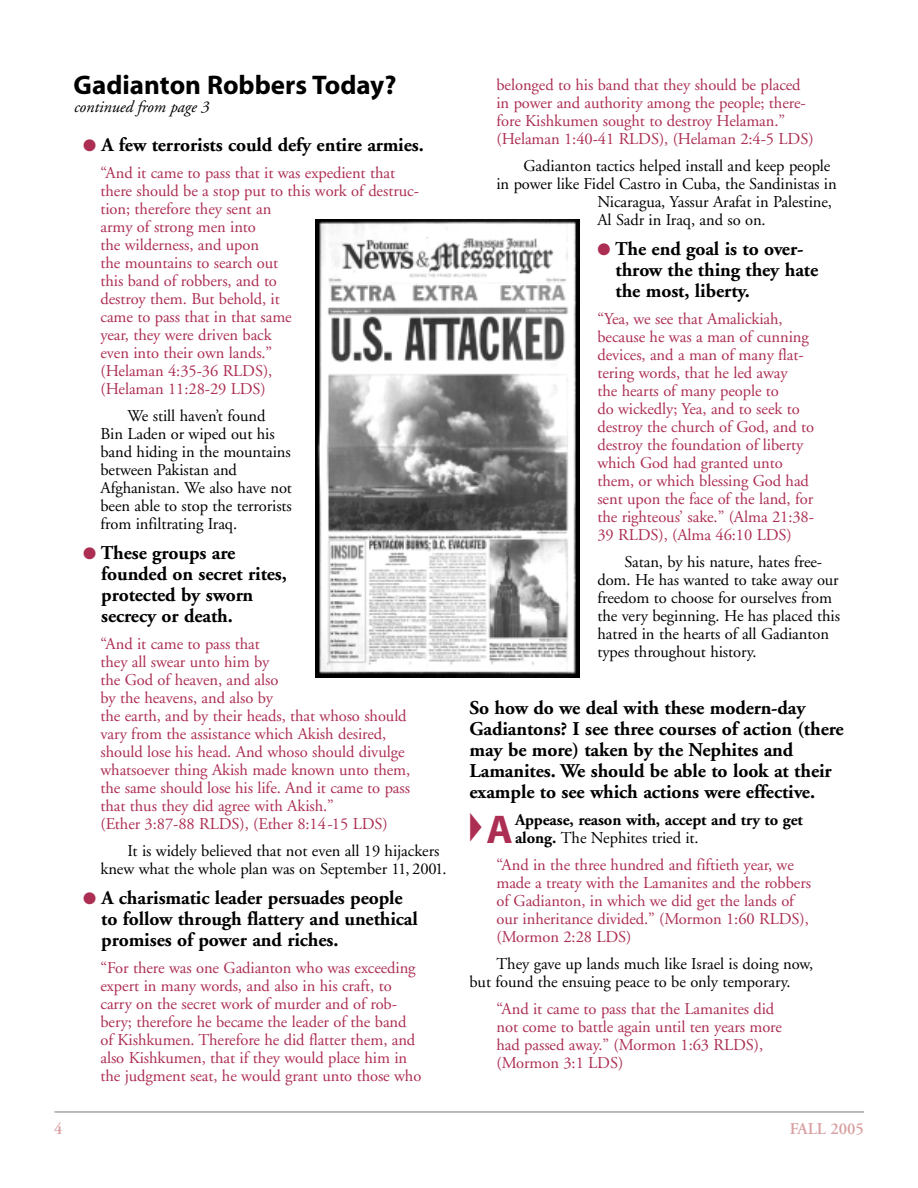
<style>
.page{position:relative;width:918px;height:1188px;background:#fff}
.page>*{position:absolute;margin:0;border:0;box-sizing:border-box;transform-origin:0 0}
.t1{font:29.25px "Universal Newswith Comm Pi";color:#ac2e52;scale:.4 1}
.t2{font:700 27px "Myriad";color:#000}
.t3{font:700 19.5px/21px "Adobe Garamond";letter-spacing:-.005em;color:#000}
.t4{font:16.5px/18px "Adobe Garamond";letter-spacing:-.005em;color:#ac2e52}
.t5{font:16.5px/18px "Adobe Garamond";letter-spacing:-.005em;color:#000}
.t6{font:700 16.5px/18px "Adobe Garamond";letter-spacing:-.005em;color:#000}
.t7{font:italic 16.5px "Adobe Garamond";letter-spacing:-.005em;color:#000}
.t8{font:600 16.5px "Adobe Garamond";letter-spacing:-.005em;color:#d9a0a2}
.s1{color:#ac2e52}
.s2{font-family:"Myriad";font-weight:700;font-size:40.35px}
.s3{font-weight:400}
</style>
<div class="page">
<hr style="left:54px;top:1112px;width:810px;height:1px;background:#a5a5a5">
<img style="left:315px;top:220px;width:265px;height:458px">
<h2 class="t2" style="left:74px;top:75px;width:324px">Gadianton Robbers Today?</h2>
<p class="t7" style="left:74px;top:100px;width:137px">continued from page 3</p>
<p class="t3" style="left:83px;top:136px;width:342px"><span class="s1">●</span> A few terrorists could defy entire armies.</p>
<p class="t4" style="left:100px;top:165px;width:320px">“And it came to pass that it was expedient that there should be a stop put to this work of destruc&shy;tion; therefore they sent an<br>army of strong men into<br>the wilderness, and upon<br>the mountains to search out<br>this band of robbers, and to<br>destroy them. But behold, it<br>came to pass that in that same<br>year, they were driven back<br>even into their own lands.”<br>(Helaman 4:35-36 RLDS),<br>(Helaman 11:28-29 LDS)</p>
<p class="t5" style="left:100px;top:408px;width:193px;text-indent:27px">We still haven’t found<br>Bin Laden or wiped out his band hiding in the mountains between Pakistan and<br>Afghanistan. We also have not been able to stop the terrorists from infiltrating Iraq.</p>
<p class="t3" style="left:101px;top:544px;width:187px;text-indent:-18px"><span class="s1">●</span> These groups are founded on secret rites, protected by sworn secrecy or death.</p>
<p class="t4" style="left:100px;top:636px;width:311px">“And it came to pass that<br>they all swear unto him by<br>the God of heaven, and also<br>by the heavens, and also by<br>the earth, and by their heads, that whoso should vary from the assistance which Akish desired, should lose his head. And whoso should divulge whatsoever thing Akish made known unto them, the same should lose his life. And it came to pass that thus they did agree with Akish.”<br>(Ether 3:87-88 RLDS), (Ether 8:14-15 LDS)</p>
<p class="t5" style="left:100px;top:843px;width:348px;text-indent:27px">It is widely believed that not even all 19 hijackers knew what the whole plan was on September 11, 2001.</p>
<p class="t3" style="left:101px;top:889px;width:318px;text-indent:-18px"><span class="s1">●</span> A charismatic leader persuades people to follow through flattery and unethical promises of power and riches.</p>
<p class="t4" style="left:100px;top:960px;width:322px">“For there was one Gadianton who was exceeding expert in many words, and also in his craft, to carry on the secret work of murder and of rob&shy;bery; therefore he became the leader of the band of Kishkumen. Therefore he did flatter them, and also Kishkumen, that if they would place him in the judgment seat, he would grant unto those who</p>
<p class="t4" style="left:497px;top:77px;width:319px">belonged to his band that they should be placed in power and authority among the people; there&shy;fore Kishkumen sought to destroy Helaman.” (Helaman 1:40-41 RLDS), (Helaman 2:4-5 LDS)</p>
<p class="t5" style="left:524px;top:158px;width:308px">Gadianton tactics helped install and keep people</p>
<p class="t5" style="left:497px;top:176px;width:342px">in power like Fidel Castro in Cuba, the Sandinistas in</p>
<p class="t5" style="left:597px;top:194px;width:236px">Nicaragua, Yassur Arafat in Palestine,</p>
<p class="t5" style="left:597px;top:212px;width:170px">Al Sadr in Iraq, and so on.</p>
<p class="t3" style="left:616px;top:240px;width:204px;text-indent:-18px"><span class="s1">●</span> The end goal is to over&shy;throw the thing they hate the most, liberty.</p>
<p class="t4" style="left:597px;top:311px;width:218px">“Yea, we see that Amalickiah, because he was a man of cunning devices, and a man of many flat&shy;tering words, that he led away<br>the hearts of many people to<br>do wickedly; Yea, and to seek to destroy the church of God, and to destroy the foundation of liberty which God had granted unto them, or which blessing God had sent upon the face of the land, for the righteous’ sake.” (Alma 21:38-<br>39 RLDS), (Alma 46:10 LDS)</p>
<p class="t5" style="left:597px;top:554px;width:244px;text-indent:27px">Satan, by his nature, hates free&shy;dom. He has wanted to take away our freedom to choose for ourselves from the very beginning. He has placed this hatred in the hearts of all Gadianton types throughout history.</p>
<p class="t3" style="left:470px;top:699px;width:376px">So how do we deal with these modern-day Gadiantons? I see three courses of action (there may be more) taken by the Nephites and Lamanites. We should be able to look at their example to see which actions were effective.</p>
<h1 class="t1" style="left:470px;top:813px;width:109px">- <span class="s2">A</span></h1>
<p class="t6" style="left:515px;top:812px;width:289px">Appease, reason with, accept and try to get along. <span class="s3">The Nephites tried it.</span></p>
<p class="t4" style="left:496px;top:857px;width:316px">“And in the three hundred and fiftieth year, we made a treaty with the Lamanites and the robbers of Gadianton, in which we did get the lands of our inheritance divided.” (Mormon 1:60 RLDS), (Mormon 2:28 LDS)</p>
<p class="t5" style="left:469px;top:956px;width:345px;text-indent:27px">They gave up lands much like Israel is doing now, but found the ensuing peace to be only temporary.</p>
<p class="t4" style="left:496px;top:1001px;width:287px">“And it came to pass that the Lamanites did not come to battle again until ten years more had passed away.” (Mormon 1:63 RLDS), (Mormon 3:1 LDS)</p>
<p class="t8" style="left:54px;top:1122px;width:10px">4</p>
<p class="t8" style="left:790px;top:1122px;width:76px">FALL 2005</p>
</div>
